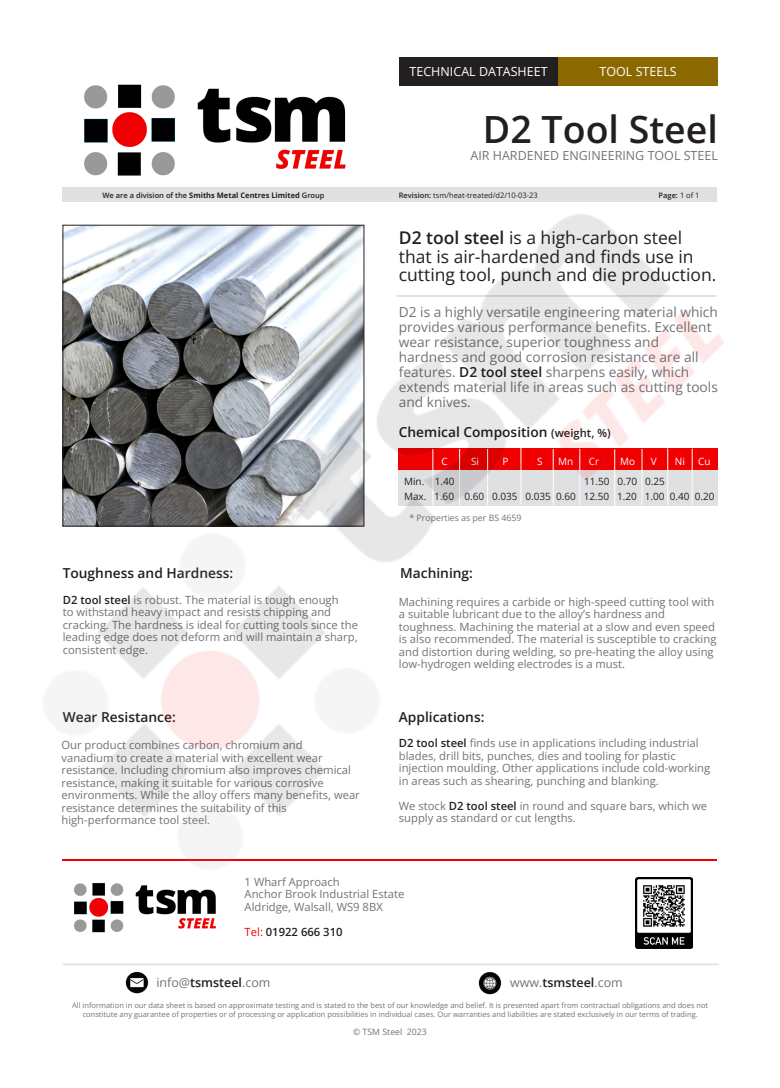
<style>
.page{position:relative;width:780px;height:1088px;background:#fff}
.page>*{position:absolute;margin:0;border:0;box-sizing:border-box;transform-origin:0 0}
.t1{font:600 37.5px "Open Sans";color:#231f20}
.t2{font:17.5px/18.8px "Open Sans";color:#231f20}
.t3{font:13.75px/15px "Open Sans";color:#707378}
.t4{font:600 13.75px "Open Sans";color:#231f20}
.t5{font:12.5px "Open Sans";color:#707378}
.t6{font:12.5px "Open Sans";color:#fff}
.t7{font:11.25px/12.5px "Open Sans";color:#707378}
.t8{font:600 11.25px "Open Sans";color:#231f20}
.t9{font:10px "Open Sans";color:#231f20}
.t10{font:10px "Open Sans";color:#fff}
.t11{font:8.75px "Open Sans";color:#707378}
.t12{font:7.5px/8.8px "Open Sans";color:#707378;text-align:center}
.t13{font:700 7.5px "Open Sans";color:#231f20}
.t14{font:7.5px "Open Sans";color:#231f20}
.t15{font:600 7.5px "Open Sans";color:#231f20}
.s1{font-weight:600}
.s2{font-weight:400}
.s3{font-weight:600;color:#231f20}
.s4{font-size:11.25px}
.s5{font-weight:400;color:#f00000}
</style>
<div class="page">
<img style="left:478px;top:984px;width:24px;height:11px">
<img style="left:125px;top:984px;width:23px;height:10px">
<div style="left:399px;top:58px;width:159px;height:28px;background:#231f20"></div>
<div style="left:558px;top:58px;width:160px;height:28px;background:#8c6900"></div>
<img style="left:62px;top:84px;width:662px;height:900px">
<p class="t6" style="left:409px;top:63px;width:139px">TECHNICAL DATASHEET</p>
<p class="t6" style="left:599px;top:63px;width:79px">TOOL STEELS</p>
<p class="t1" style="left:483px;top:103px;width:236px">D2 Tool Steel</p>
<p class="t5" style="left:470px;top:147px;width:249px">AIR HARDENED ENGINEERING TOOL STEEL</p>
<p class="t13" style="left:102px;top:190px;width:223px"><span class="s1">We are a division of the</span> Smiths Metal Centres Limited <span class="s1">Group</span></p>
<p class="t14" style="left:399px;top:190px;width:140px"><span class="s1">Revision:</span> tsm/heat-treated/d2/10-03-23</p>
<p class="t15" style="left:658px;top:190px;width:42px">Page: <span class="s2">1 of 1</span></p>
<p class="t2" style="left:399px;top:228px;width:319px"><span class="s1">D2 tool steel</span> is a high-carbon steel that is air-hardened and finds use in cutting tool, punch and die production.</p>
<p class="t3" style="left:399px;top:304px;width:320px">D2 is a highly versatile engineering material which provides various performance benefits. Excellent wear resistance, superior toughness and</p>
<p class="t3" style="left:399px;top:349px;width:320px">hardness and good corrosion resistance are all features. <span class="s3">D2 tool steel</span> sharpens easily, which extends material life in areas such as cutting tools and knives.</p>
<p class="t4" style="left:399px;top:423px;width:213px">Chemical Composition <span class="s4">(weight, %)</span></p>
<p class="t10" style="left:441px;top:454px;width:8px">C</p>
<p class="t10" style="left:471px;top:454px;width:9px">Si</p>
<p class="t10" style="left:502px;top:454px;width:8px">P</p>
<p class="t10" style="left:537px;top:454px;width:7px">S</p>
<p class="t10" style="left:558px;top:454px;width:17px">Mn</p>
<p class="t10" style="left:589px;top:454px;width:12px">Cr</p>
<p class="t10" style="left:620px;top:454px;width:17px">Mo</p>
<p class="t10" style="left:650px;top:454px;width:7px">V</p>
<p class="t10" style="left:675px;top:454px;width:12px">Ni</p>
<p class="t10" style="left:698px;top:454px;width:14px">Cu</p>
<p class="t9" style="left:404px;top:474px;width:52px">Min. 1.40</p>
<p class="t9" style="left:584px;top:474px;width:82px">11.50 0.70 0.25</p>
<p class="t9" style="left:404px;top:489px;width:312px">Max. 1.60 0.60 0.035 0.035 0.60 12.50 1.20 1.00 0.40 0.20</p>
<p class="t4" style="left:63px;top:564px;width:172px">Toughness and Hardness:</p>
<p class="t7" style="left:63px;top:593px;width:297px"><span class="s3">D2 tool steel</span> is robust. The material is tough enough<br>to withstand heavy impact and resists chipping and cracking. The hardness is ideal for cutting tools since the leading edge does not deform and will maintain a sharp, consistent edge.</p>
<p class="t11" style="left:409px;top:512px;width:113px">* Properties as per BS 4659</p>
<p class="t4" style="left:400px;top:564px;width:74px">Machining:</p>
<p class="t7" style="left:399px;top:595px;width:317px">Machining requires a carbide or high-speed cutting tool with a suitable lubricant due to the alloy’s hardness and</p>
<p class="t7" style="left:399px;top:620px;width:319px">toughness. Machining the material at a slow and even speed is also recommended. The material is susceptible to cracking and distortion during welding, so pre-heating the alloy using low-hydrogen welding electrodes is a must.</p>
<p class="t4" style="left:63px;top:707px;width:115px">Wear Resistance:</p>
<p class="t4" style="left:399px;top:707px;width:87px">Applications:</p>
<p class="t7" style="left:399px;top:737px;width:301px"><span class="s3">D2 tool steel</span> finds use in applications including industrial blades, drill bits, punches, dies and tooling for plastic</p>
<p class="t7" style="left:399px;top:762px;width:313px">injection moulding. Other applications include cold-working in areas such as shearing, punching and blanking.</p>
<p class="t7" style="left:399px;top:799px;width:310px">We stock <span class="s3">D2 tool steel</span> in round and square bars, which we supply as standard or cut lengths.</p>
<p class="t7" style="left:61px;top:738px;width:243px">Our product combines carbon, chromium and</p>
<p class="t7" style="left:61px;top:751px;width:263px">vanadium to create a material with excellent wear</p>
<p class="t7" style="left:61px;top:763px;width:291px">resistance. Including chromium also improves chemical</p>
<p class="t7" style="left:61px;top:776px;width:264px">resistance, making it suitable for various corrosive</p>
<p class="t7" style="left:61px;top:788px;width:300px">environments. While the alloy offers many benefits, wear resistance determines the suitability of this</p>
<p class="t7" style="left:61px;top:813px;width:150px">high-performance tool steel.</p>
<p class="t7" style="left:244px;top:875px;width:96px">1 Wharf Approach</p>
<p class="t7" style="left:244px;top:887px;width:161px">Anchor Brook Industrial Estate</p>
<p class="t7" style="left:244px;top:900px;width:140px">Aldridge, Walsall, WS9 8BX</p>
<p class="t8" style="left:244px;top:924px;width:99px"><span class="s5">Tel:</span> 01922 666 310</p>
<p class="t5" style="left:156px;top:974px;width:115px">info@<span class="s3">tsmsteel</span>.com</p>
<p class="t5" style="left:510px;top:974px;width:114px">www.<span class="s3">tsmsteel</span>.com</p>
<p class="t12" style="left:72px;top:1001px;width:637px">All information in our data sheet is based on approximate testing and is stated to the best of our knowledge and belief. It is presented apart from contractual obligations and does not constitute any guarantee of properties or of processing or application possibilities in individual cases. Our warranties and liabilities are stated exclusively in our terms of trading.</p>
<p class="t11" style="left:353px;top:1025px;width:75px">© TSM Steel 2023</p>
</div>
